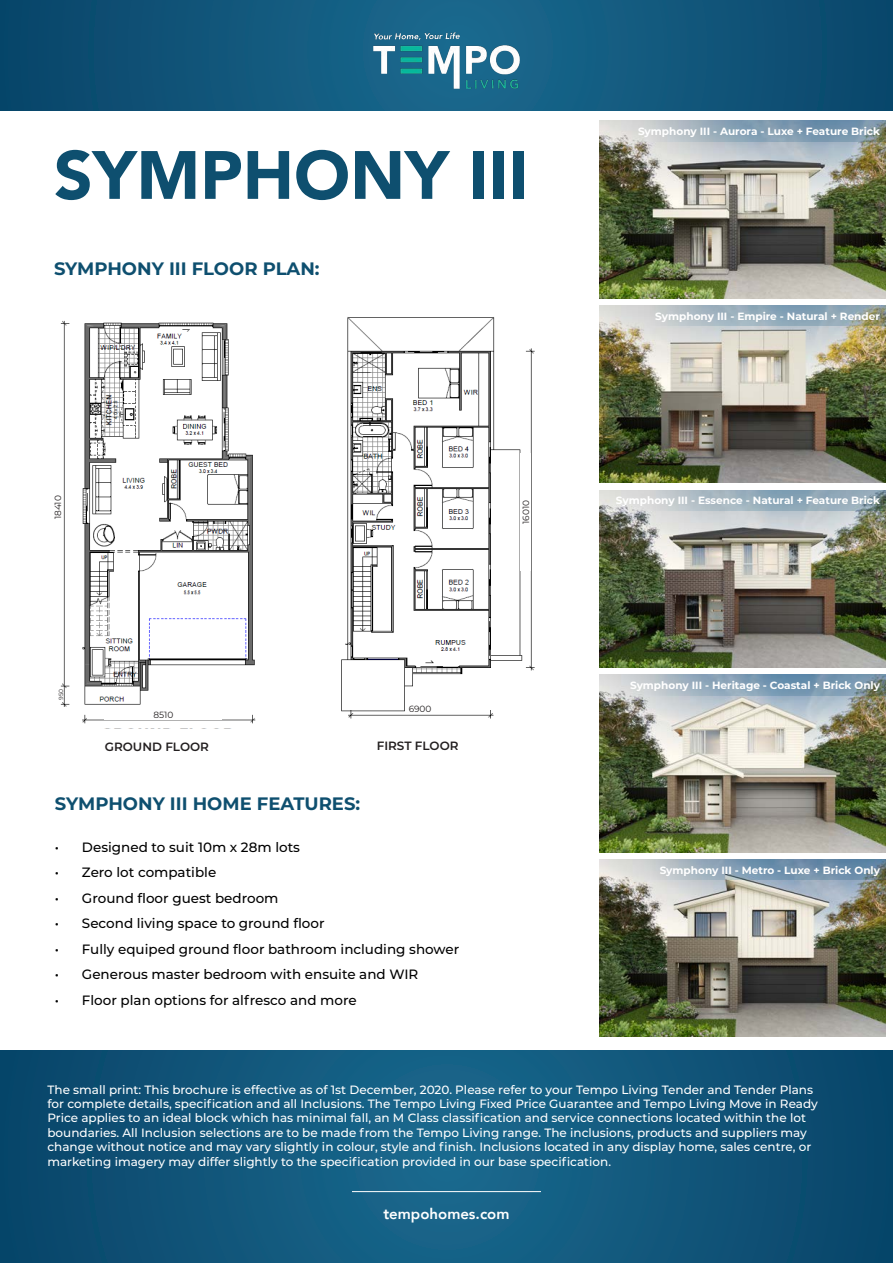
<style>
.page{position:relative;width:893px;height:1263px;background:#fff}
.page>*{position:absolute;margin:0;border:0;box-sizing:border-box;transform-origin:0 0}
.t1{font:900 67.5px "Avenir";color:#0e4f6f}
.t2{font:700 18px "Montserrat";color:#0e4f6f}
.t3{font:800 15px "Avenir";color:#fff}
.t4{font:500 13.5px "Montserrat";color:#000}
.t5{font:500 12px/14.4px "Montserrat";color:#fff}
.t6{font:600 12px "Montserrat";color:#231f20}
.t7{font:700 10.5px "Montserrat";color:#fff}
.t8{font:9px "Montserrat";color:#231f20}
.t9{font:6px "Montserrat";color:#231f20}
</style>
<div class="page">
<img style="left:341px;top:317px;width:194px;height:402px">
<svg style="left:0;top:0;width:893px;height:110px;background:#10557a"></svg>
<img style="left:368px;top:28px;width:157px;height:68px">
<svg style="left:0;top:1050px;width:893px;height:213px;background:#10567a"></svg>
<hr style="left:352px;top:1191px;width:189px;height:1px;background:#fff">
<img style="left:60px;top:320px;width:196px;height:404px">
<img style="left:600px;top:141px;width:285px;height:157px">
<svg style="left:600px;top:121px;width:285px;height:20px;background:#9aadb9"></svg>
<img style="left:600px;top:326px;width:285px;height:157px">
<svg style="left:600px;top:306px;width:285px;height:20px;background:#a8b6bc"></svg>
<img style="left:600px;top:510px;width:285px;height:157px">
<svg style="left:600px;top:490px;width:285px;height:20px;background:#a7b7c0"></svg>
<img style="left:600px;top:695px;width:285px;height:157px">
<svg style="left:600px;top:675px;width:285px;height:20px;background:#93a9b8"></svg>
<img style="left:600px;top:880px;width:285px;height:157px">
<svg style="left:600px;top:859px;width:285px;height:21px;background:#93a7b7"></svg>
<div style="left:52px;top:448px;width:11px;height:118px;background:#fff"></div>
<div style="left:520px;top:453px;width:10px;height:118px;background:#fff"></div>
<div style="left:105px;top:709px;width:117px;height:10px;background:#fff"></div>
<div style="left:57px;top:687px;width:6px;height:14px;background:#fff"></div>
<div style="left:409px;top:703px;width:23px;height:10px;background:#fff"></div>
<p class="t1" style="left:54px;top:117px;width:476px">SYMPHONY III</p>
<p class="t2" style="left:54px;top:256px;width:267px">SYMPHONY III FLOOR PLAN:</p>
<p class="t8" style="left:52px;top:519px;width:25px;rotate:-90deg">18410</p>
<p class="t8" style="left:520px;top:524px;width:25px;rotate:-90deg">16010</p>
<p class="t9" style="left:57px;top:700px;width:13px;rotate:-90deg">950</p>
<p class="t8" style="left:153px;top:708px;width:22px">8510</p>
<p class="t8" style="left:409px;top:702px;width:24px">6900</p>
<p class="t6" style="left:105px;top:739px;width:106px">GROUND FLOOR</p>
<p class="t6" style="left:377px;top:737px;width:83px">FIRST FLOOR</p>
<p class="t2" style="left:55px;top:790px;width:307px">SYMPHONY III HOME FEATURES:</p>
<p class="t4" style="left:55px;top:837px;width:247px">• Designed to suit 10m x 28m lots</p>
<p class="t4" style="left:55px;top:863px;width:163px">• Zero lot compatible</p>
<p class="t4" style="left:55px;top:888px;width:225px">• Ground floor guest bedroom</p>
<p class="t4" style="left:55px;top:914px;width:271px">• Second living space to ground floor</p>
<p class="t4" style="left:55px;top:939px;width:406px">• Fully equiped ground floor bathroom including shower</p>
<p class="t4" style="left:55px;top:965px;width:365px">• Generous master bedroom with ensuite and WIR</p>
<p class="t4" style="left:55px;top:990px;width:303px">• Floor plan options for alfresco and more</p>
<p class="t7" style="left:638px;top:124px;width:243px">Symphony III - Aurora - Luxe + Feature Brick</p>
<p class="t7" style="left:655px;top:308px;width:226px">Symphony III - Empire - Natural + Render</p>
<p class="t7" style="left:616px;top:493px;width:266px">Symphony III - Essence - Natural + Feature Brick</p>
<p class="t7" style="left:630px;top:678px;width:251px">Symphony III - Heritage - Coastal + Brick Only</p>
<p class="t7" style="left:660px;top:862px;width:222px">Symphony III - Metro - Luxe + Brick Only</p>
<p class="t5" style="left:47px;top:1081px;width:772px">The small print: This brochure is effective as of 1st December, 2020. Please refer to your Tempo Living Tender and Tender Plans for complete details, specification and all Inclusions. The Tempo Living Fixed Price Guarantee and Tempo Living Move in Ready Price applies to an ideal block which has minimal fall, an M Class classification and service connections located within the lot boundaries. All Inclusion selections are to be made from the Tempo Living range. The inclusions, products and suppliers may change without notice and may vary slightly in colour, style and finish. Inclusions located in any display home, sales centre, or marketing imagery may differ slightly to the specification provided in our base specification.</p>
<p class="t3" style="left:383px;top:1202px;width:128px">tempohomes.com</p>
</div>
